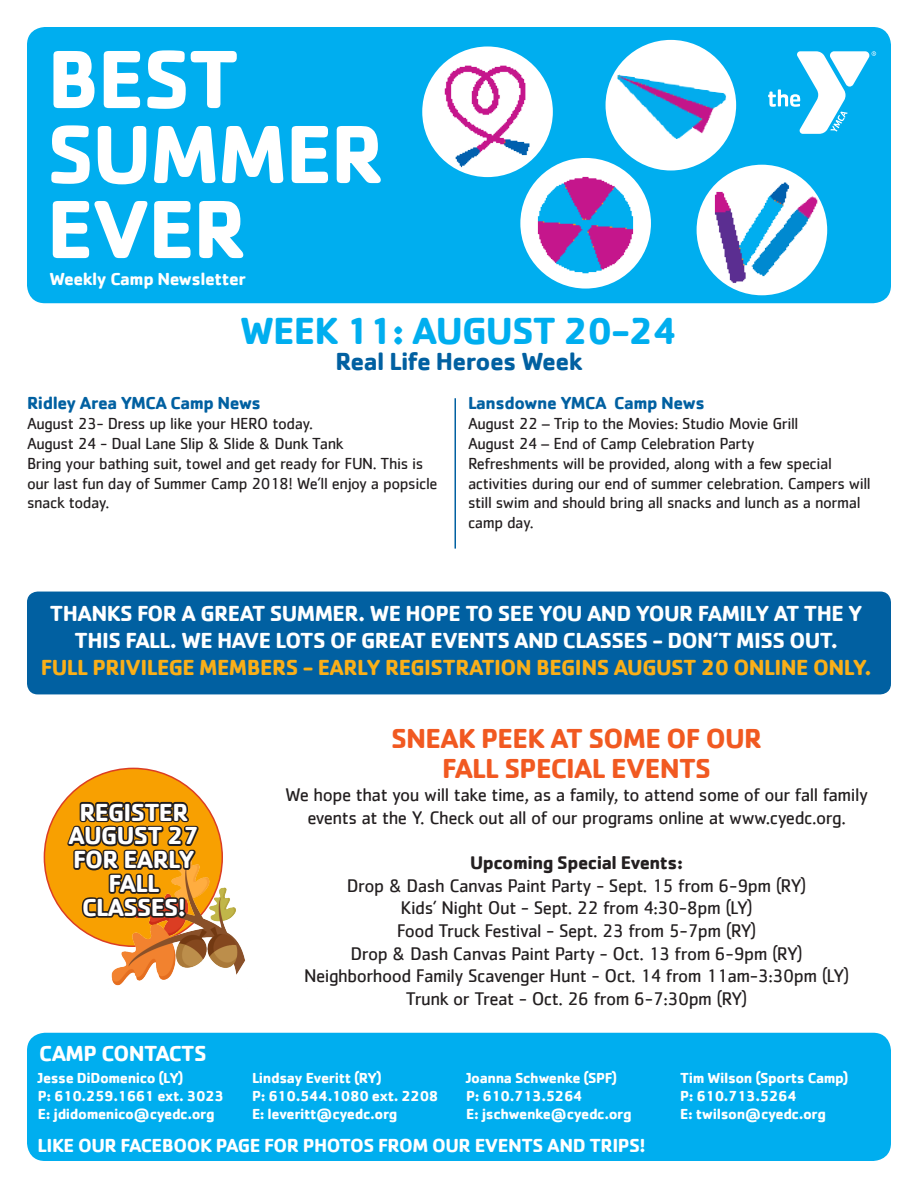
<style>
.page{position:relative;width:918px;height:1188px;background:#fff}
.page>*{position:absolute;margin:0;border:0;box-sizing:border-box;transform-origin:0 0}
.t1{font:700 85.5px "Cachet";letter-spacing:-.025em;color:#fff}
.t2{font:700 39px "Cachet";letter-spacing:-.025em;color:#00aeef}
.t3{font:700 28.35px "Cachet";letter-spacing:-.025em;color:#f15921}
.t4{font:700 25.5px "Cachet";letter-spacing:-.025em;color:#fff}
.t5{font:700 25.5px "Cachet";letter-spacing:-.025em;color:#0160a1}
.t6{font:700 22.5px/27px "Cachet";letter-spacing:-.025em;color:#fff;text-align:center}
.t7{font:700 22.5px "Cachet";letter-spacing:-.025em;color:#faaf18}
.t8{font:700 19.5px "Cachet";letter-spacing:-.025em;color:#fff}
.t9{font:18.9px/22.6px "Cachet";letter-spacing:-.025em;color:#231f20;text-align:center}
.t10{font:700 18.9px "Cachet";letter-spacing:-.025em;color:#231f20}
.t11{font:700 18px "Cachet";letter-spacing:-.025em;color:#0160a1}
.t12{font:700 18px "Cachet";letter-spacing:-.025em;color:#fff}
.t13{font:16.5px/19.8px "Cachet";letter-spacing:-.025em;color:#231f20}
.t14{font:700 15px "Cachet";letter-spacing:-.025em;color:#fff}
</style>
<div class="page">
<div style="left:27px;top:1033px;width:864px;height:128px;background:#00aeef;border-radius:18px"></div>
<hr style="left:454px;top:398px;width:2px;height:151px;background:#0160a1">
<div style="left:27px;top:27px;width:864px;height:276px;background:#00aeef;border-radius:18px"></div>
<div style="left:422px;top:46px;width:131px;height:131px;background:#fff;border-radius:50%"></div>
<img style="left:428px;top:56px;width:121px;height:121px">
<div style="left:697px;top:165px;width:130px;height:130px;background:#fff;border-radius:50%"></div>
<img style="left:704px;top:171px;width:122px;height:122px">
<div style="left:520px;top:158px;width:131px;height:131px;background:#fff;border-radius:50%"></div>
<img style="left:527px;top:166px;width:117px;height:118px">
<div style="left:606px;top:40px;width:130px;height:131px;background:#fff;border-radius:50%"></div>
<img style="left:605px;top:67px;width:127px;height:82px">
<svg style="left:768px;top:51px;width:108px;height:83px"></svg>
<div style="left:44px;top:768px;width:178px;height:178px;background:#f8a001;border-radius:50%"></div>
<img style="left:201px;top:849px;width:44px;height:126px">
<svg style="left:65px;top:799px;width:136px;height:234px"></svg>
<div style="left:27px;top:592px;width:864px;height:102px;background:#0160a1;border-radius:11px"></div>
<p class="t1" style="left:47px;top:24px;width:194px">BEST</p>
<p class="t1" style="left:47px;top:99px;width:340px">SUMMER</p>
<p class="t1" style="left:47px;top:174px;width:202px">EVER</p>
<p class="t12" style="left:50px;top:268px;width:198px">Weekly Camp Newsletter</p>
<p class="t2" style="left:240px;top:306px;width:439px">WEEK 11: AUGUST 20-24</p>
<p class="t5" style="left:336px;top:345px;width:248px">Real Life Heroes Week</p>
<p class="t11" style="left:27px;top:392px;width:236px">Ridley Area YMCA Camp News</p>
<p class="t13" style="left:27px;top:414px;width:288px">August 23- Dress up like your HERO today.</p>
<p class="t13" style="left:27px;top:433px;width:318px">August 24 - Dual Lane Slip &amp; Slide &amp; Dunk Tank</p>
<p class="t13" style="left:27px;top:453px;width:398px">Bring your bathing suit, towel and get ready for FUN. This is</p>
<p class="t13" style="left:27px;top:473px;width:412px">our last fun day of Summer Camp 2018! We’ll enjoy a popsicle snack today.</p>
<p class="t11" style="left:468px;top:392px;width:238px">Lansdowne YMCA Camp News</p>
<p class="t13" style="left:468px;top:414px;width:332px">August 22 – Trip to the Movies: Studio Movie Grill</p>
<p class="t13" style="left:468px;top:433px;width:288px">August 24 – End of Camp Celebration Party</p>
<p class="t13" style="left:468px;top:453px;width:366px">Refreshments will be provided, along with a few special</p>
<p class="t13" style="left:468px;top:473px;width:404px">activities during our end of summer celebration. Campers will still swim and should bring all snacks and lunch as a normal camp day.</p>
<p class="t6" style="left:50px;top:599px;width:814px">THANKS FOR A GREAT SUMMER. WE HOPE TO SEE YOU AND YOUR FAMILY AT THE Y<br>THIS FALL. WE HAVE LOTS OF GREAT EVENTS AND CLASSES - DON’T MISS OUT.</p>
<p class="t7" style="left:41px;top:653px;width:832px">FULL PRIVILEGE MEMBERS - EARLY REGISTRATION BEGINS AUGUST 20 ONLINE ONLY.</p>
<p class="t4" style="left:79px;top:795px;width:111px">REGISTER</p>
<p class="t4" style="left:69px;top:819px;width:132px">AUGUST 27</p>
<p class="t4" style="left:73px;top:843px;width:123px">FOR EARLY</p>
<p class="t4" style="left:108px;top:867px;width:52px">FALL</p>
<p class="t4" style="left:82px;top:891px;width:105px">CLASSES!</p>
<p class="t6" style="left:39px;top:1039px;width:169px">CAMP CONTACTS</p>
<p class="t14" style="left:38px;top:1068px;width:147px">Jesse DiDomenico (LY)</p>
<p class="t14" style="left:38px;top:1086px;width:188px">P: 610.259.1661 ext. 3023</p>
<p class="t14" style="left:38px;top:1104px;width:178px">E: jdidomenico@cyedc.org</p>
<p class="t3" style="left:391px;top:720px;width:373px">SNEAK PEEK AT SOME OF OUR</p>
<p class="t3" style="left:442px;top:750px;width:271px">FALL SPECIAL EVENTS</p>
<p class="t9" style="left:285px;top:783px;width:584px">We hope that you will take time, as a family, to attend some of our fall family events at the Y. Check out all of our programs online at www.cyedc.org.</p>
<p class="t10" style="left:470px;top:850px;width:214px">Upcoming Special Events:</p>
<p class="t9" style="left:347px;top:874px;width:461px">Drop &amp; Dash Canvas Paint Party - Sept. 15 from 6-9pm (RY)</p>
<p class="t9" style="left:400px;top:896px;width:354px">Kids’ Night Out - Sept. 22 from 4:30-8pm (LY)</p>
<p class="t9" style="left:397px;top:919px;width:361px">Food Truck Festival - Sept. 23 from 5-7pm (RY)</p>
<p class="t9" style="left:350px;top:942px;width:454px">Drop &amp; Dash Canvas Paint Party - Oct. 13 from 6-9pm (RY)</p>
<p class="t9" style="left:304px;top:964px;width:547px">Neighborhood Family Scavenger Hunt - Oct. 14 from 11am-3:30pm (LY)</p>
<p class="t9" style="left:406px;top:987px;width:343px">Trunk or Treat - Oct. 26 from 6-7:30pm (RY)</p>
<p class="t14" style="left:252px;top:1068px;width:131px">Lindsay Everitt (RY)</p>
<p class="t14" style="left:252px;top:1086px;width:188px">P: 610.544.1080 ext. 2208</p>
<p class="t14" style="left:252px;top:1104px;width:147px">E: leveritt@cyedc.org</p>
<p class="t14" style="left:466px;top:1068px;width:153px">Joanna Schwenke (SPF)</p>
<p class="t14" style="left:466px;top:1086px;width:118px">P: 610.713.5264</p>
<p class="t14" style="left:466px;top:1104px;width:167px">E: jschwenke@cyedc.org</p>
<p class="t14" style="left:680px;top:1068px;width:170px">Tim Wilson (Sports Camp)</p>
<p class="t14" style="left:680px;top:1086px;width:118px">P: 610.713.5264</p>
<p class="t14" style="left:680px;top:1104px;width:147px">E: twilson@cyedc.org</p>
<p class="t8" style="left:38px;top:1133px;width:610px">LIKE OUR FACEBOOK PAGE FOR PHOTOS FROM OUR EVENTS AND TRIPS!</p>
</div>
